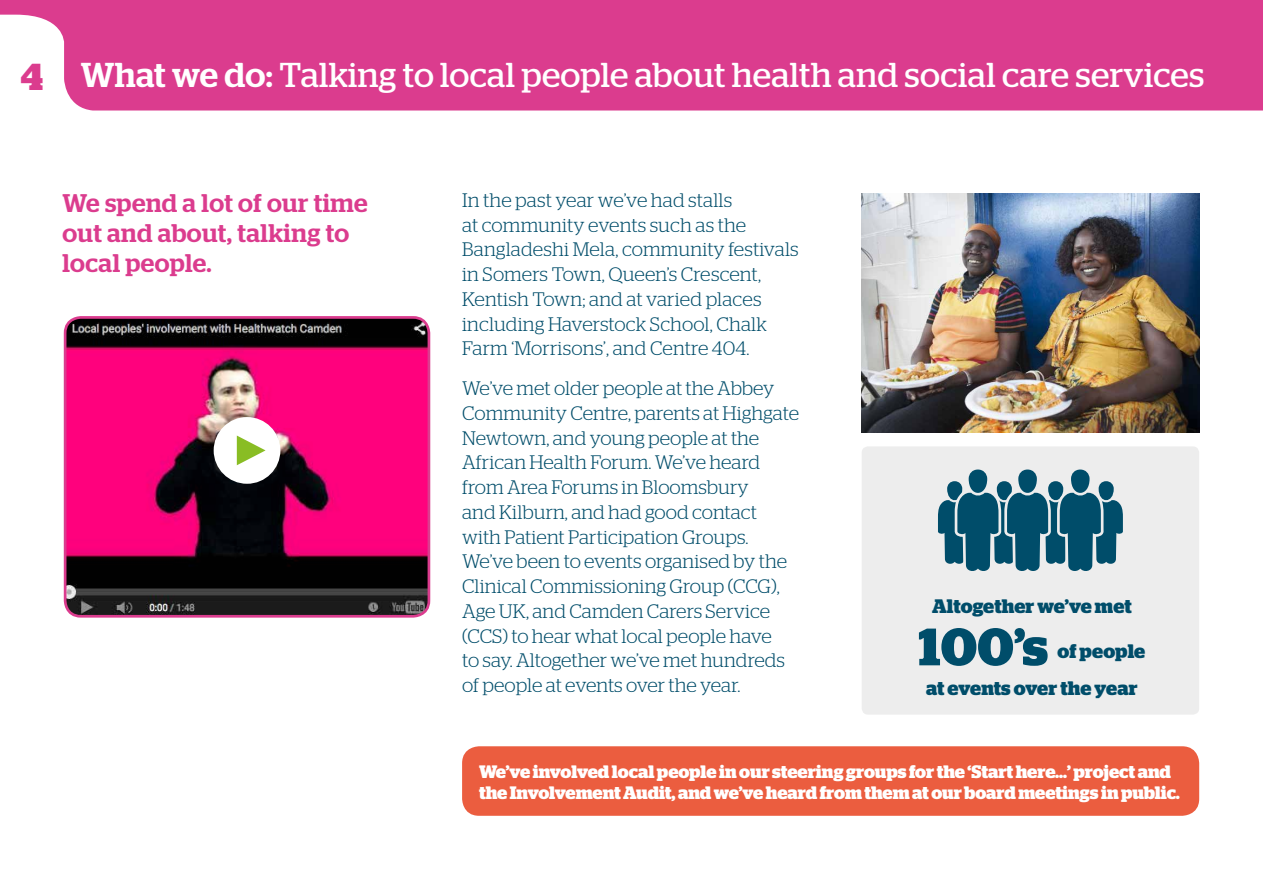
<style>
.page{position:relative;width:1263px;height:893px;background:#fff}
.page>*{position:absolute;margin:0;border:0;box-sizing:border-box;transform-origin:0 0}
.t1{font:700 52.5px "Stag";color:#004d6a}
.t2{font:34.5px "Stag";letter-spacing:.01em;color:#fff}
.t3{font:500 25.5px/30px "Stag";letter-spacing:.015em;color:#db3c8e}
.t4{font:300 19.5px/24.8px "Stag";letter-spacing:.005em;color:#004d6a}
.t5{font:700 19.5px/37px "Stag";color:#004d6a}
.t6{font:700 18px/21.1px "Stag";letter-spacing:-.005em;color:#fff}
.s1{font-weight:700;font-size:37.5px;color:#db3c8e}
.s2{font-weight:500}
</style>
<div class="page">
<div style="left:0;top:0;width:1263px;height:111px;background:#db3c8e"></div>
<img style="left:65px;top:319px;width:364px;height:295px">
<div style="left:64px;top:316px;width:366px;height:302px;border:3px solid #db3c8e;border-radius:16px"></div>
<div style="left:214px;top:417px;width:66px;height:67px;background:#fff;border-radius:50%"></div>
<svg style="left:237px;top:436px;width:29px;height:29px"></svg>
<img style="left:862px;top:193px;width:337px;height:239px">
<div style="left:462px;top:746px;width:737px;height:70px;background:#eb5d3f;border-radius:17px"></div>
<div style="left:862px;top:446px;width:337px;height:269px;background:#ededed;border-radius:6px"></div>
<svg style="left:938px;top:469px;width:185px;height:102px"></svg>
<h2 class="t2" style="left:21px;top:55px;width:1185px"><span class="s1">4</span> <span class="s2">What we do:</span> Talking to local people about health and social care services</h2>
<h3 class="t3" style="left:63px;top:188px;width:307px">We spend a lot of our time out and about, talking to local people.</h3>
<p class="t4" style="left:462px;top:187px;width:338px">In the past year we’ve had stalls<br>at community events such as the Bangladeshi Mela, community festivals in Somers Town, Queen’s Crescent, Kentish Town; and at varied places including Haverstock School, Chalk Farm ‘Morrisons’, and Centre 404.</p>
<p class="t4" style="left:462px;top:376px;width:338px">We’ve met older people at the Abbey Community Centre, parents at Highgate Newtown, and young people at the African Health Forum. We’ve heard from Area Forums in Bloomsbury<br>and Kilburn, and had good contact with Patient Participation Groups.<br>We’ve been to events organised by the Clinical Commissioning Group (CCG), Age UK, and Camden Carers Service (CCS) to hear what local people have<br>to say. Altogether we’ve met hundreds of people at events over the year.</p>
<p class="t5" style="left:932px;top:588px;width:201px">Altogether we’ve met</p>
<h1 class="t1" style="left:918px;top:616px;width:131px">100’s</h1>
<p class="t5" style="left:926px;top:632px;width:221px;text-indent:131px">of people at events over the year</p>
<p class="t6" style="left:479px;top:761px;width:702px">We’ve involved local people in our steering groups for the ‘Start here…’ project and the Involvement Audit, and we’ve heard from them at our board meetings in public.</p>
</div>
